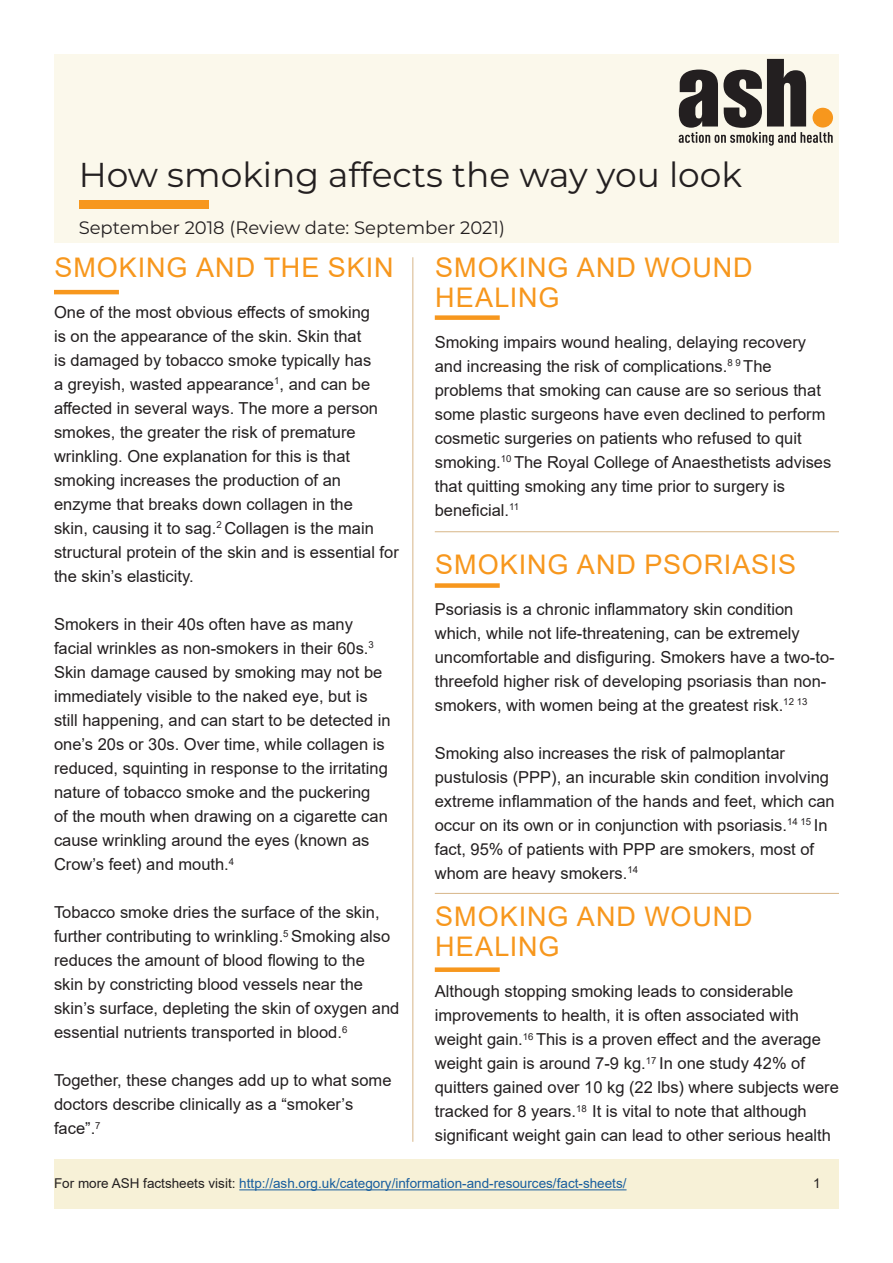
<style>
.page{position:relative;width:893px;height:1263px;background:#fff}
.page>*{position:absolute;margin:0;border:0;box-sizing:border-box;transform-origin:0 0}
.t1{font:34.5px "Montserrat";color:#231f20}
.HEADLINE{font:27px/30px "Arial";letter-spacing:.035em;color:#f7971d}
.t2{font:18px "Montserrat";color:#231f20}
.t3{font:16.5px/24px "Arial";color:#231f20}
.t4{font:13.5px "Arial";color:#175d9e}
.t5{font:13.5px "Arial";color:#231f20}
.s1{color:#231f20}
</style>
<div class="page">
<div style="left:54px;top:54px;width:785px;height:188px;background:#fbf8eb"></div>
<svg style="left:679px;top:59px;width:154px;height:87px"></svg>
<div style="left:79px;top:200px;width:130px;height:9px;background:#f7971d"></div>
<div style="left:54px;top:1159px;width:785px;height:50px;background:#f7f1d7"></div>
<hr style="left:239px;top:1189px;width:387px;height:1px;background:#175d9e">
<hr style="left:54px;top:290px;width:65px;height:4px;background:#f7971d">
<hr style="left:412px;top:257px;width:1px;height:885px;background:#d7b688">
<div style="left:435px;top:315px;width:65px;height:5px;background:#f7971d"></div>
<hr style="left:435px;top:531px;width:404px;height:1px;background:#d7b688">
<div style="left:435px;top:583px;width:65px;height:5px;background:#f7971d"></div>
<hr style="left:435px;top:893px;width:404px;height:1px;background:#d7b688">
<div style="left:435px;top:967px;width:65px;height:5px;background:#f7971d"></div>
<p class="t1" style="left:79px;top:151px;width:665px">How smoking affects the way you look</p>
<p class="t2" style="left:79px;top:216px;width:428px">September 2018 (Review date: September 2021)</p>
<p class="HEADLINE" style="left:54px;top:252px;width:341px">SMOKING AND THE SKIN</p>
<p class="t3" style="left:54px;top:300px;width:346px">One of the most obvious effects of smoking<br>is on the appearance of the skin. Skin that<br>is damaged by tobacco smoke typically has<br>a greyish, wasted appearance<sup>1</sup>, and can be affected in several ways. The more a person smokes, the greater the risk of premature wrinkling. One explanation for this is that smoking increases the production of an enzyme that breaks down collagen in the<br>skin, causing it to sag.<sup>2</sup> Collagen is the main structural protein of the skin and is essential for the skin’s elasticity.</p>
<p class="t3" style="left:54px;top:612px;width:338px">Smokers in their 40s often have as many facial wrinkles as non-smokers in their 60s.<sup>3<br></sup>Skin damage caused by smoking may not be immediately visible to the naked eye, but is still happening, and can start to be detected in one’s 20s or 30s. Over time, while collagen is reduced, squinting in response to the irritating nature of tobacco smoke and the puckering<br>of the mouth when drawing on a cigarette can cause wrinkling around the eyes (known as Crow’s feet) and mouth.<sup>4</sup></p>
<p class="t3" style="left:54px;top:900px;width:347px">Tobacco smoke dries the surface of the skin, further contributing to wrinkling.<sup>5</sup> Smoking also reduces the amount of blood flowing to the<br>skin by constricting blood vessels near the skin’s surface, depleting the skin of oxygen and essential nutrients transported in blood.<sup>6</sup></p>
<p class="t3" style="left:54px;top:1068px;width:339px">Together, these changes add up to what some doctors describe clinically as a “smoker’s face”.<sup>7</sup></p>
<p class="HEADLINE" style="left:435px;top:252px;width:319px">SMOKING AND WOUND<br>HEALING</p>
<p class="t3" style="left:435px;top:330px;width:398px">Smoking impairs wound healing, delaying recovery and increasing the risk of complications.<sup>8</sup> <sup>9</sup> The problems that smoking can cause are so serious that some plastic surgeons have even declined to perform cosmetic surgeries on patients who refused to quit smoking.<sup>10</sup> The Royal College of Anaesthetists advises that quitting smoking any time prior to surgery is beneficial.<sup>11</sup></p>
<p class="HEADLINE" style="left:435px;top:549px;width:362px">SMOKING AND PSORIASIS</p>
<p class="t3" style="left:435px;top:597px;width:401px">Psoriasis is a chronic inflammatory skin condition which, while not life-threatening, can be extremely uncomfortable and disfiguring. Smokers have a two-to&shy;threefold higher risk of developing psoriasis than non&shy;smokers, with women being at the greatest risk.<sup>12</sup> <sup>13</sup></p>
<p class="t3" style="left:435px;top:741px;width:401px">Smoking also increases the risk of palmoplantar pustulosis (PPP), an incurable skin condition involving extreme inflammation of the hands and feet, which can occur on its own or in conjunction with psoriasis.<sup>14</sup> <sup>15</sup> In fact, 95% of patients with PPP are smokers, most of whom are heavy smokers.<sup>14</sup></p>
<p class="HEADLINE" style="left:435px;top:901px;width:319px">SMOKING AND WOUND<br>HEALING</p>
<p class="t3" style="left:435px;top:979px;width:406px">Although stopping smoking leads to considerable improvements to health, it is often associated with weight gain.<sup>16</sup> This is a proven effect and the average weight gain is around 7-9 kg.<sup>17</sup> In one study 42% of quitters gained over 10 kg (22 lbs) where subjects were tracked for 8 years.<sup>18</sup> It is vital to note that although significant weight gain can lead to other serious health</p>
<p class="t4" style="left:54px;top:1174px;width:574px"><span class="s1">For more ASH factsheets visit:</span> http://ash.org.uk/category/information-and-resources/fact-sheets/</p>
<p class="t5" style="left:813px;top:1174px;width:9px">1</p>
</div>
